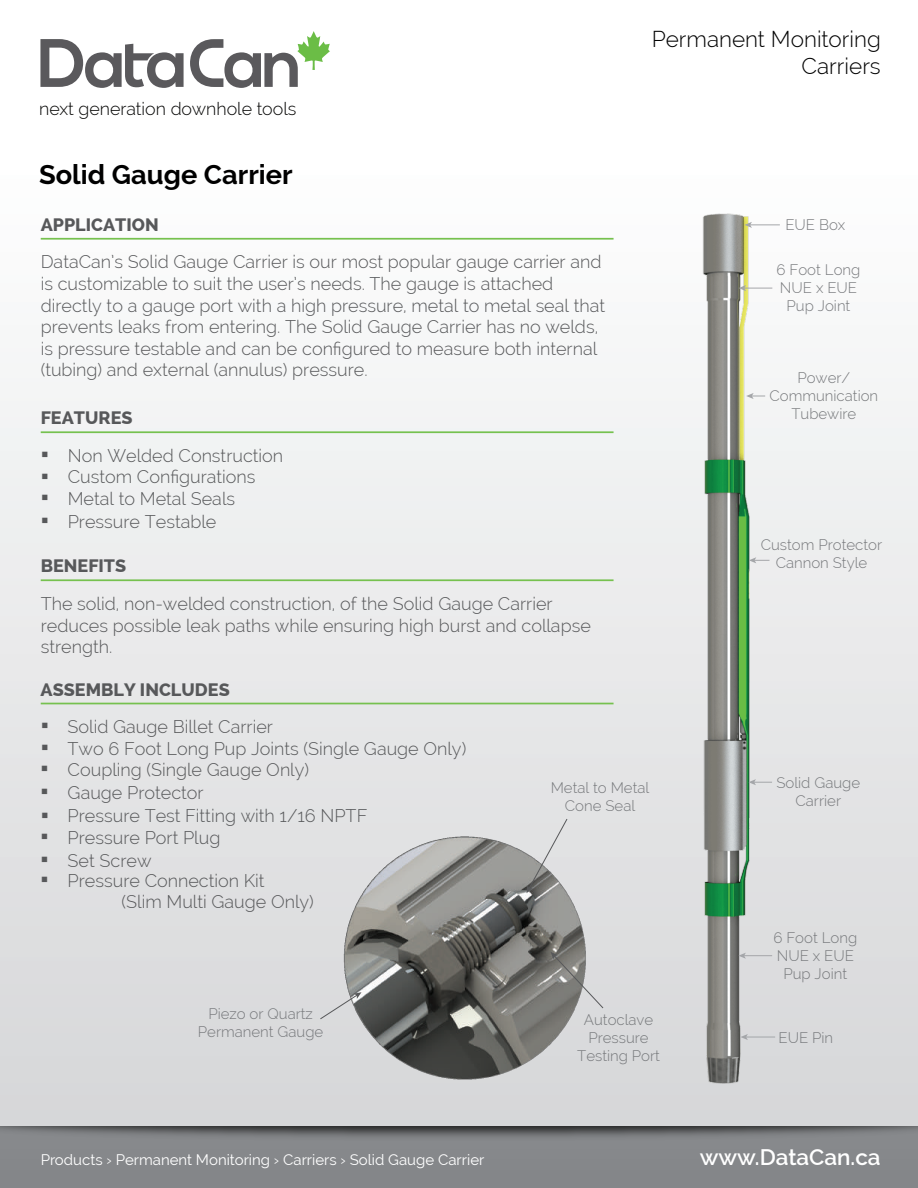
<style>
.page{position:relative;width:918px;height:1188px;background:#fff}
.page>*{position:absolute;margin:0;border:0;box-sizing:border-box;transform-origin:0 0}
.t1{font:700 27.15px "Raleway";color:#000}
.t2{font:300 22.5px/27px "Raleway";color:#000;text-align:right}
.t3{font:600 22.5px "Raleway";color:#fff}
.t4{font:300 18px/21.6px "Raleway";color:#57585a}
.t5{font:800 18px "Raleway";color:#57585a}
.t6{font:18px "Wingdings";color:#57585a}
.t7{font:300 17.85px "Raleway";color:#050504}
.t8{font:300 15px/18px "Raleway";color:#76787b;text-align:center}
.t9{font:15px "Raleway";color:#fff}
</style>
<div class="page">
<div style="left:0;top:1125px;width:918px;height:63px;background:#85878a"></div>
<img style="left:0;top:1125px;width:918px;height:11px">
<div style="left:0;top:160px;width:918px;height:965px;background:linear-gradient(to bottom,#fefefe,#d5d6d8)"></div>
<hr style="left:41px;top:431px;width:573px;height:2px;background:#76c14f">
<hr style="left:41px;top:238px;width:573px;height:2px;background:#76c14f">
<hr style="left:41px;top:579px;width:573px;height:2px;background:#76c14f">
<svg style="left:40px;top:39px;width:144px;height:49px"></svg>
<svg style="left:190px;top:31px;width:140px;height:57px"></svg>
<img style="left:663px;top:194px;width:128px;height:916px">
<svg style="left:739px;top:285px;width:33px;height:6px"></svg>
<hr style="left:750px;top:224px;width:30px;height:1px;background:#a4a6a9">
<svg style="left:744px;top:222px;width:8px;height:6px"></svg>
<svg style="left:738px;top:953px;width:34px;height:6px"></svg>
<svg style="left:740px;top:1034px;width:35px;height:6px"></svg>
<svg style="left:748px;top:779px;width:24px;height:6px"></svg>
<svg style="left:749px;top:557px;width:21px;height:6px"></svg>
<svg style="left:746px;top:393px;width:19px;height:6px"></svg>
<hr style="left:41px;top:703px;width:573px;height:1px;background:#76c14f">
<img style="left:342px;top:835px;width:246px;height:246px">
<svg style="left:550px;top:952px;width:54px;height:57px;background:#a2a2a0"></svg>
<svg style="left:526px;top:818px;width:42px;height:75px;background:#c2c2c3"></svg>
<svg style="left:319px;top:992px;width:43px;height:28px"></svg>
<svg style="left:42px;top:452px;width:5px;height:27px"></svg>
<svg style="left:42px;top:723px;width:5px;height:27px"></svg>
<svg style="left:42px;top:812px;width:5px;height:27px"></svg>
<p class="t7" style="left:39px;top:98px;width:259px">next generation downhole tools</p>
<h1 class="t1" style="left:39px;top:159px;width:255px">Solid Gauge Carrier</h1>
<p class="t5" style="left:41px;top:214px;width:119px">APPLICATION</p>
<p class="t4" style="left:41px;top:251px;width:566px">DataCan’s Solid Gauge Carrier is our most popular gauge carrier and is customizable to suit the user’s needs. The gauge is attached directly to a gauge port with a high pressure, metal to metal seal that prevents leaks from entering. The Solid Gauge Carrier has no welds, is pressure testable and can be configured to measure both internal (tubing) and external (annulus) pressure.</p>
<p class="t5" style="left:41px;top:408px;width:93px">FEATURES</p>
<p class="t6" style="left:41px;top:488px;width:10px">▪</p>
<p class="t4" style="left:68px;top:445px;width:217px">Non Welded Construction</p>
<p class="t4" style="left:68px;top:466px;width:189px">Custom Configurations<br>Metal to Metal Seals</p>
<p class="t4" style="left:41px;top:510px;width:177px">▪ Pressure Testable</p>
<p class="t5" style="left:41px;top:556px;width:87px">BENEFITS</p>
<p class="t4" style="left:41px;top:593px;width:552px">The solid, non-welded construction, of the Solid Gauge Carrier reduces possible leak paths while ensuring high burst and collapse strength.</p>
<p class="t5" style="left:41px;top:679px;width:191px">ASSEMBLY INCLUDES</p>
<p class="t4" style="left:68px;top:716px;width:207px">Solid Gauge Billet Carrier</p>
<p class="t2" style="left:652px;top:26px;width:231px">Permanent Monitoring<br>Carriers</p>
<p class="t8" style="left:785px;top:215px;width:61px">EUE Box</p>
<p class="t8" style="left:777px;top:261px;width:85px">6 Foot Long<br>NUE x EUE<br>Pup Joint</p>
<p class="t8" style="left:770px;top:369px;width:110px">Power/<br>Communication<br>Tubewire</p>
<p class="t8" style="left:761px;top:536px;width:123px">Custom Protector<br>Cannon Style</p>
<p class="t6" style="left:41px;top:759px;width:10px">▪</p>
<p class="t4" style="left:68px;top:737px;width:400px">Two 6 Foot Long Pup Joints (Single Gauge Only)<br>Coupling (Single Gauge Only)</p>
<p class="t4" style="left:41px;top:782px;width:165px">▪ Gauge Protector</p>
<p class="t4" style="left:68px;top:805px;width:301px">Pressure Test Fitting with 1/16 NPTF<br>Pressure Port Plug</p>
<p class="t4" style="left:41px;top:849px;width:112px">▪ Set Screw</p>
<p class="t4" style="left:122px;top:870px;width:194px;text-indent:-81px">▪ Pressure Connection Kit<br>(Slim Multi Gauge Only)</p>
<p class="t8" style="left:198px;top:1005px;width:127px">Piezo or Quartz<br>Permanent Gauge</p>
<p class="t8" style="left:551px;top:779px;width:100px">Metal to Metal<br>Cone Seal</p>
<p class="t8" style="left:577px;top:1010px;width:84px">Autoclave<br>Pressure<br>Testing Port</p>
<p class="t8" style="left:776px;top:774px;width:85px">Solid Gauge<br>Carrier</p>
<p class="t8" style="left:773px;top:928px;width:85px">6 Foot Long<br>NUE x EUE<br>Pup Joint</p>
<p class="t8" style="left:779px;top:1029px;width:56px">EUE Pin</p>
<p class="t9" style="left:41px;top:1151px;width:445px">Products › Permanent Monitoring › Carriers › Solid Gauge Carrier</p>
<p class="t3" style="left:700px;top:1144px;width:183px">www.DataCan.ca</p>
</div>
